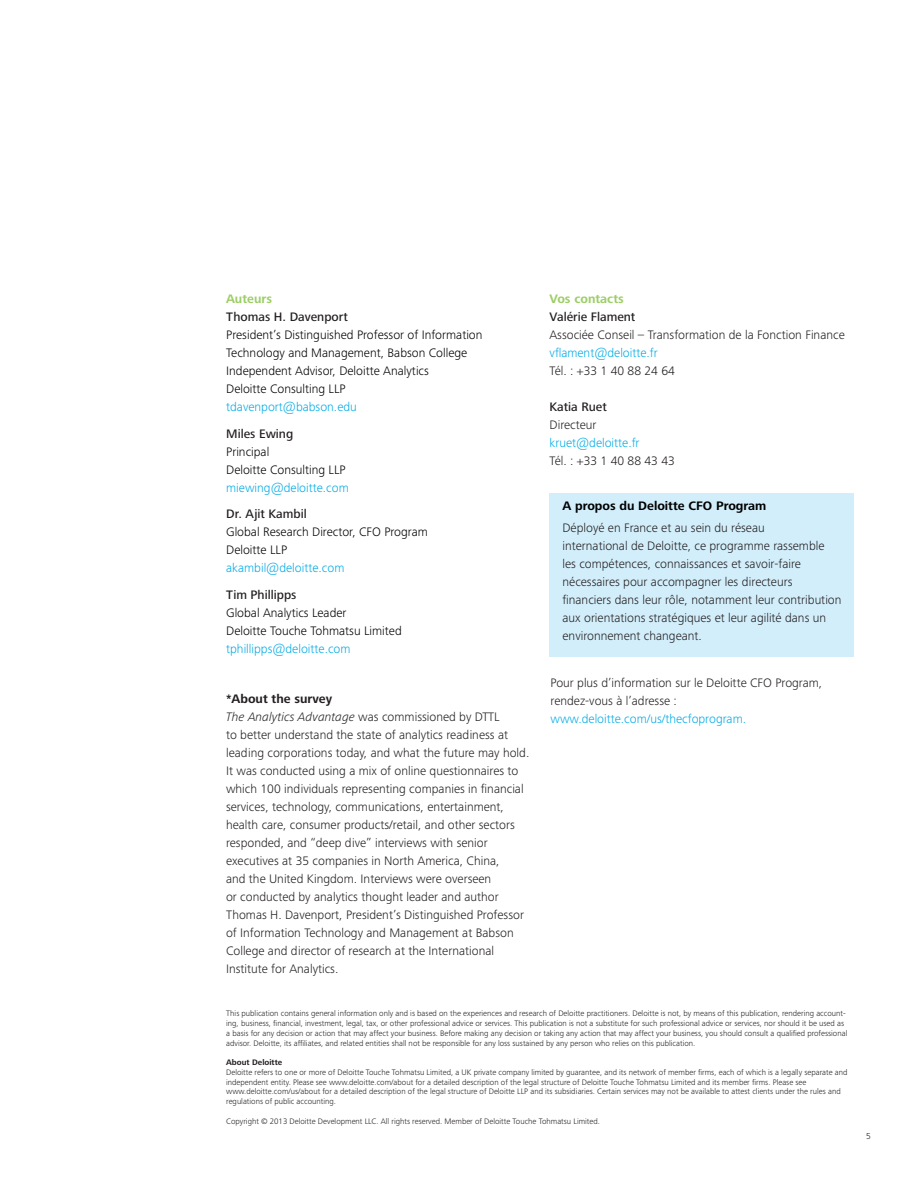
<style>
.page{position:relative;width:918px;height:1188px;background:#fff}
.page>*{position:absolute;margin:0;border:0;box-sizing:border-box;transform-origin:0 0}
.t1{font:300 12.75px/18px "Frutiger Next Pro";color:#231f20}
.t2{font:300 12.75px/18px "Frutiger Next Pro";color:#221e1f}
.t3{font:300 12.75px/18px "Frutiger Next Pro";color:#000}
.t4{font:300 12.75px "Frutiger Next Pro";color:#00abe7}
.t5{font:500 12.75px "Frutiger Next Pro";color:#231f20}
.t6{font:700 12.75px "Frutiger Next Pro";color:#000}
.t7{font:700 12.75px "Frutiger Next Pro";color:#9dce66}
.t8{font:700 12.75px "Frutiger Next Pro";color:#231f20}
.t9{font:300 9px "Frutiger Next Pro";color:#231f20}
.t10{font:300 8.25px/9.8px "Frutiger Next Pro";color:#231f20}
.t11{font:700 8.25px "Frutiger Next Pro";color:#231f20}
.s1{font-style:italic}
.s2{color:#00abe7}
</style>
<div class="page">
<div style="left:550px;top:493px;width:304px;height:164px;background:#d2eefa"></div>
<p class="t7" style="left:226px;top:292px;width:47px">Auteurs</p>
<p class="t5" style="left:226px;top:310px;width:123px">Thomas H. Davenport</p>
<p class="t3" style="left:226px;top:326px;width:258px">President’s Distinguished Professor of Information<br>Technology and Management, Babson College</p>
<p class="t3" style="left:226px;top:362px;width:204px">Independent Advisor, Deloitte Analytics</p>
<p class="t3" style="left:226px;top:380px;width:121px">Deloitte Consulting LLP</p>
<p class="t4" style="left:226px;top:400px;width:132px">tdavenport@babson.edu</p>
<p class="t5" style="left:226px;top:426px;width:69px">Miles Ewing</p>
<p class="t3" style="left:226px;top:442px;width:45px">Principal</p>
<p class="t3" style="left:226px;top:460px;width:121px">Deloitte Consulting LLP</p>
<p class="t4" style="left:226px;top:480px;width:124px">miewing@deloitte.com</p>
<p class="t5" style="left:226px;top:507px;width:82px">Dr. Ajit Kambil</p>
<p class="t3" style="left:226px;top:523px;width:203px">Global Research Director, CFO Program</p>
<p class="t3" style="left:226px;top:541px;width:62px">Deloitte LLP</p>
<p class="t4" style="left:226px;top:561px;width:120px">akambil@deloitte.com</p>
<p class="t5" style="left:226px;top:587px;width:72px">Tim Phillipps</p>
<p class="t3" style="left:226px;top:603px;width:122px">Global Analytics Leader</p>
<p class="t3" style="left:226px;top:621px;width:177px">Deloitte Touche Tohmatsu Limited</p>
<p class="t4" style="left:226px;top:641px;width:126px">tphillipps@deloitte.com</p>
<p class="t8" style="left:226px;top:692px;width:108px">*About the survey</p>
<p class="t1" style="left:226px;top:708px;width:305px"><span class="s1">The Analytics Advantage</span> was commissioned by DTTL<br>to better understand the state of analytics readiness at leading corporations today, and what the future may hold.<br>It was conducted using a mix of online questionnaires to which 100 individuals representing companies in financial services, technology, communications, entertainment, health care, consumer products/retail, and other sectors responded, and “deep dive” interviews with senior executives at 35 companies in North America, China,<br>and the United Kingdom. Interviews were overseen<br>or conducted by analytics thought leader and author Thomas H. Davenport, President’s Distinguished Professor of Information Technology and Management at Babson College and director of research at the International Institute for Analytics.</p>
<p class="t7" style="left:550px;top:292px;width:76px">Vos contacts</p>
<p class="t5" style="left:550px;top:310px;width:87px">Valérie Flament</p>
<p class="t1" style="left:550px;top:326px;width:297px">Associée Conseil – Transformation de la Fonction Finance</p>
<p class="t4" style="left:550px;top:346px;width:110px">vflament@deloitte.fr</p>
<p class="t1" style="left:550px;top:362px;width:127px">Tél. : +33 1 40 88 24 64</p>
<p class="t5" style="left:550px;top:400px;width:59px">Katia Ruet</p>
<p class="t1" style="left:550px;top:416px;width:48px">Directeur</p>
<p class="t4" style="left:550px;top:436px;width:91px">kruet@deloitte.fr</p>
<p class="t1" style="left:550px;top:452px;width:127px">Tél. : +33 1 40 88 43 43</p>
<p class="t6" style="left:563px;top:499px;width:205px">A propos du Deloitte CFO Program</p>
<p class="t2" style="left:563px;top:519px;width:281px">Déployé en France et au sein du réseau<br>international de Deloitte, ce programme rassemble<br>les compétences, connaissances et savoir-faire nécessaires pour accompagner les directeurs financiers dans leur rôle, notamment leur contribution aux orientations stratégiques et leur agilité dans un environnement changeant.</p>
<p class="t1" style="left:551px;top:674px;width:273px">Pour plus d’information sur le Deloitte CFO Program, rendez-vous à l’adresse : <span class="s2">www.deloitte.com/us/thecfoprogram.</span></p>
<p class="t10" style="left:226px;top:1009px;width:623px">This publication contains general information only and is based on the experiences and research of Deloitte practitioners. Deloitte is not, by means of this publication, rendering account&shy;ing, business, financial, investment, legal, tax, or other professional advice or services. This publication is not a substitute for such professional advice or services, nor should it be used as a basis for any decision or action that may affect your business. Before making any decision or taking any action that may affect your business, you should consult a qualified professional advisor. Deloitte, its affiliates, and related entities shall not be responsible for any loss sustained by any person who relies on this publication.</p>
<p class="t11" style="left:226px;top:1058px;width:58px">About Deloitte</p>
<p class="t10" style="left:226px;top:1067px;width:623px">Deloitte refers to one or more of Deloitte Touche Tohmatsu Limited, a UK private company limited by guarantee, and its network of member firms, each of which is a legally separate and independent entity. Please see www.deloitte.com/about for a detailed description of the legal structure of Deloitte Touche Tohmatsu Limited and its member firms. Please see</p>
<p class="t10" style="left:226px;top:1087px;width:616px">www.deloitte.com/us/about for a detailed description of the legal structure of Deloitte LLP and its subsidiaries. Certain services may not be available to attest clients under the rules and regulations of public accounting.</p>
<p class="t10" style="left:226px;top:1116px;width:375px">Copyright © 2013 Deloitte Development LLC. All rights reserved. Member of Deloitte Touche Tohmatsu Limited.</p>
<p class="t9" style="left:866px;top:1131px;width:6px">5</p>
</div>
